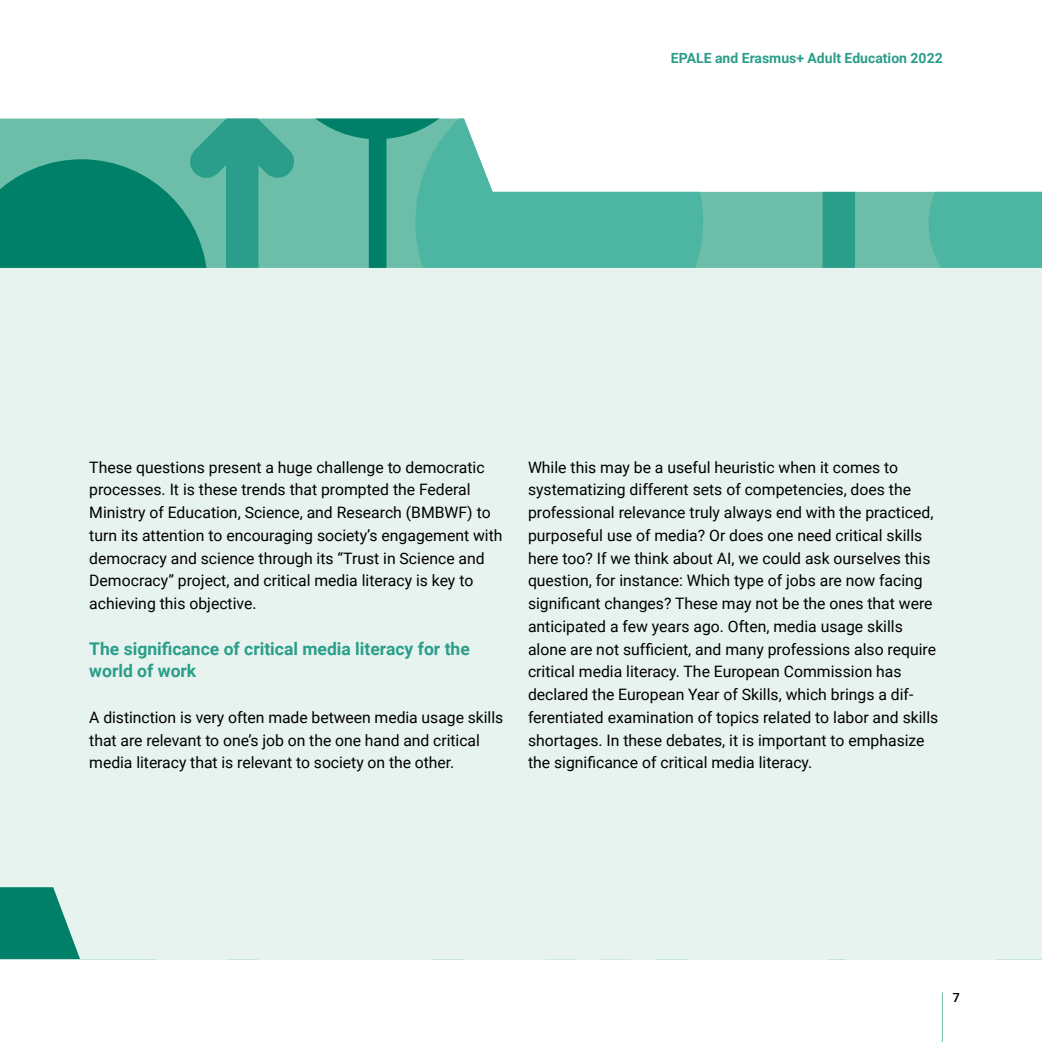
<style>
.page{position:relative;width:1042px;height:1042px;background:#fff}
.page>*{position:absolute;margin:0;border:0;box-sizing:border-box;transform-origin:0 0}
.t1{font:700 17.5px/22.8px "Roboto";color:#2a9e8a}
.t2{font:15.75px/22.8px "Roboto";color:#000}
.t3{font:700 14px "Roboto";color:#2a9e8a}
.t4{font:12.25px "Roboto";color:#000}
</style>
<div class="page">
<svg style="left:703px;top:191px;width:225px;height:77px;background:#65baa5"></svg>
<svg style="left:0;top:119px;width:357px;height:149px;background:#3ca38d"></svg>
<svg style="left:357px;top:119px;width:346px;height:149px;fill:#4cb6a3"></svg>
<div style="left:928px;top:191px;width:114px;height:77px;background:#4cb6a3"></div>
<div style="left:0;top:268px;width:1042px;height:691px;background:#e7f3ee"></div>
<hr style="left:942px;top:992px;width:1px;height:50px;background:#6dbea9">
<p class="t3" style="left:671px;top:48px;width:273px">EPALE and Erasmus+ Adult Education 2022</p>
<p class="t2" style="left:89px;top:455px;width:415px">These questions present a huge challenge to democratic processes. It is these trends that prompted the Federal Ministry of Education, Science, and Research (BMBWF) to turn its attention to encouraging society’s engagement with democracy and science through its “Trust in Science and Democracy” project, and critical media literacy is key to achieving this objective.</p>
<p class="t1" style="left:89px;top:636px;width:382px">The significance of critical media literacy for the world of work</p>
<p class="t2" style="left:89px;top:705px;width:415px">A distinction is very often made between media usage skills that are relevant to one’s job on the one hand and critical media literacy that is relevant to society on the other.</p>
<p class="t2" style="left:528px;top:455px;width:412px">While this may be a useful heuristic when it comes to systematizing different sets of competencies, does the professional relevance truly always end with the practiced, purposeful use of media? Or does one need critical skills here too? If we think about AI, we could ask ourselves this question, for instance: Which type of jobs are now facing significant changes? These may not be the ones that were anticipated a few years ago. Often, media usage skills alone are not sufficient, and many professions also require critical media literacy. The European Commission has declared the European Year of Skills, which brings a dif&shy;ferentiated examination of topics related to labor and skills shortages. In these debates, it is important to emphasize the significance of critical media literacy.</p>
<p class="t4" style="left:952px;top:988px;width:8px">7</p>
</div>
